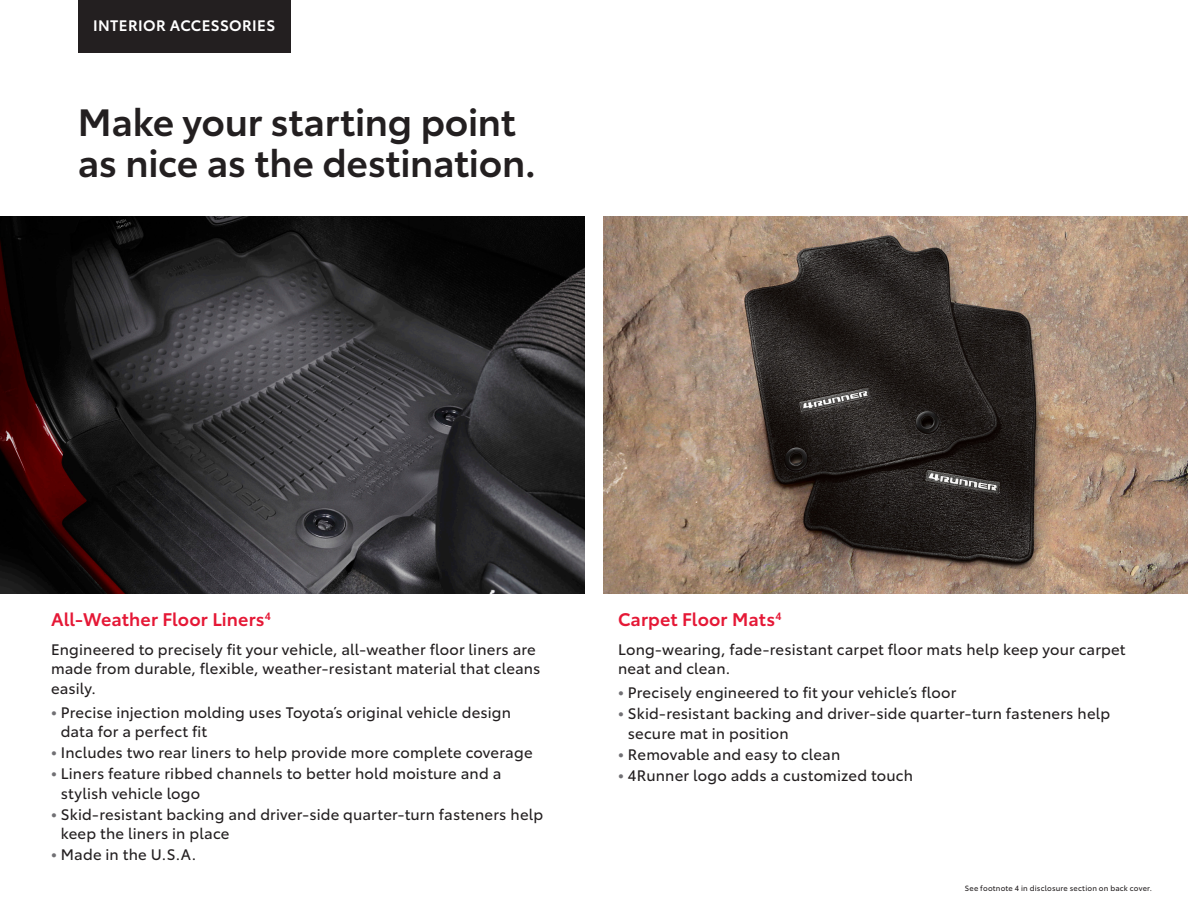
<style>
.page{position:relative;width:1188px;height:918px;background:#fff}
.page>*{position:absolute;margin:0;border:0;box-sizing:border-box;transform-origin:0 0}
._2019_Accessory_INTRO_Main_Hed_Tagline_22{font:600 37.5px/41.2px "Toyota Type";letter-spacing:-.01em;color:#231f20}
._2019_Product_Name_12pt_Semibld{font:600 18px "Toyota Type";letter-spacing:.01em;color:#e51836}
._2019_BODY_COPY{font:15px/19.5px "Toyota Type";letter-spacing:.01em;color:#231f20}
.t1{font:600 15px "Toyota Type";letter-spacing:.025em;color:#fff}
._2019_Disclaimer_Copy_5pt_Reg{font:7.5px "Toyota Type";letter-spacing:.025em;color:#231f20}
.s1{font-weight:700;color:#717074}
</style>
<div class="page">
<img style="left:603px;top:216px;width:585px;height:378px">
<img style="left:0;top:216px;width:585px;height:378px">
<div style="left:78px;top:0;width:212px;height:52px;background:#231f20"></div>
<p class="t1" style="left:93px;top:14px;width:184px">INTERIOR ACCESSORIES</p>
<p class="_2019_Accessory_INTRO_Main_Hed_Tagline_22" style="left:78px;top:99px;width:460px">Make your starting point as nice as the destination.</p>
<p class="_2019_Product_Name_12pt_Semibld" style="left:51px;top:606px;width:222px">All-Weather Floor Liners<sup>4</sup></p>
<p class="_2019_BODY_COPY" style="left:51px;top:638px;width:491px">Engineered to precisely fit your vehicle, all-weather floor liners are made from durable, flexible, weather-resistant material that cleans easily.</p>
<p class="_2019_BODY_COPY" style="left:61px;top:701px;width:452px;text-indent:-10px"><span class="s1">•</span> Precise injection molding uses Toyota΄s original vehicle design data for a perfect fit</p>
<p class="_2019_BODY_COPY" style="left:51px;top:742px;width:483px"><span class="s1">•</span> Includes two rear liners to help provide more complete coverage</p>
<p class="_2019_BODY_COPY" style="left:61px;top:763px;width:442px;text-indent:-10px"><span class="s1">•</span> Liners feature ribbed channels to better hold moisture and a stylish vehicle logo</p>
<p class="_2019_BODY_COPY" style="left:61px;top:803px;width:484px;text-indent:-10px"><span class="s1">•</span> Skid-resistant backing and driver-side quarter-turn fasteners help keep the liners in place</p>
<p class="_2019_BODY_COPY" style="left:51px;top:844px;width:147px"><span class="s1">•</span> Made in the U.S.A.</p>
<p class="_2019_Product_Name_12pt_Semibld" style="left:618px;top:606px;width:165px">Carpet Floor Mats<sup>4</sup></p>
<p class="_2019_BODY_COPY" style="left:618px;top:638px;width:509px">Long-wearing, fade-resistant carpet floor mats help keep your carpet neat and clean.</p>
<p class="_2019_BODY_COPY" style="left:618px;top:682px;width:340px"><span class="s1">•</span> Precisely engineered to fit your vehicle΄s floor</p>
<p class="_2019_BODY_COPY" style="left:628px;top:703px;width:484px;text-indent:-10px"><span class="s1">•</span> Skid-resistant backing and driver-side quarter-turn fasteners help secure mat in position</p>
<p class="_2019_BODY_COPY" style="left:618px;top:743px;width:224px"><span class="s1">•</span> Removable and easy to clean</p>
<p class="_2019_BODY_COPY" style="left:618px;top:764px;width:297px"><span class="s1">•</span> 4Runner logo adds a customized touch</p>
<p class="_2019_Disclaimer_Copy_5pt_Reg" style="left:965px;top:883px;width:189px">See footnote 4 in disclosure section on back cover.</p>
</div>
